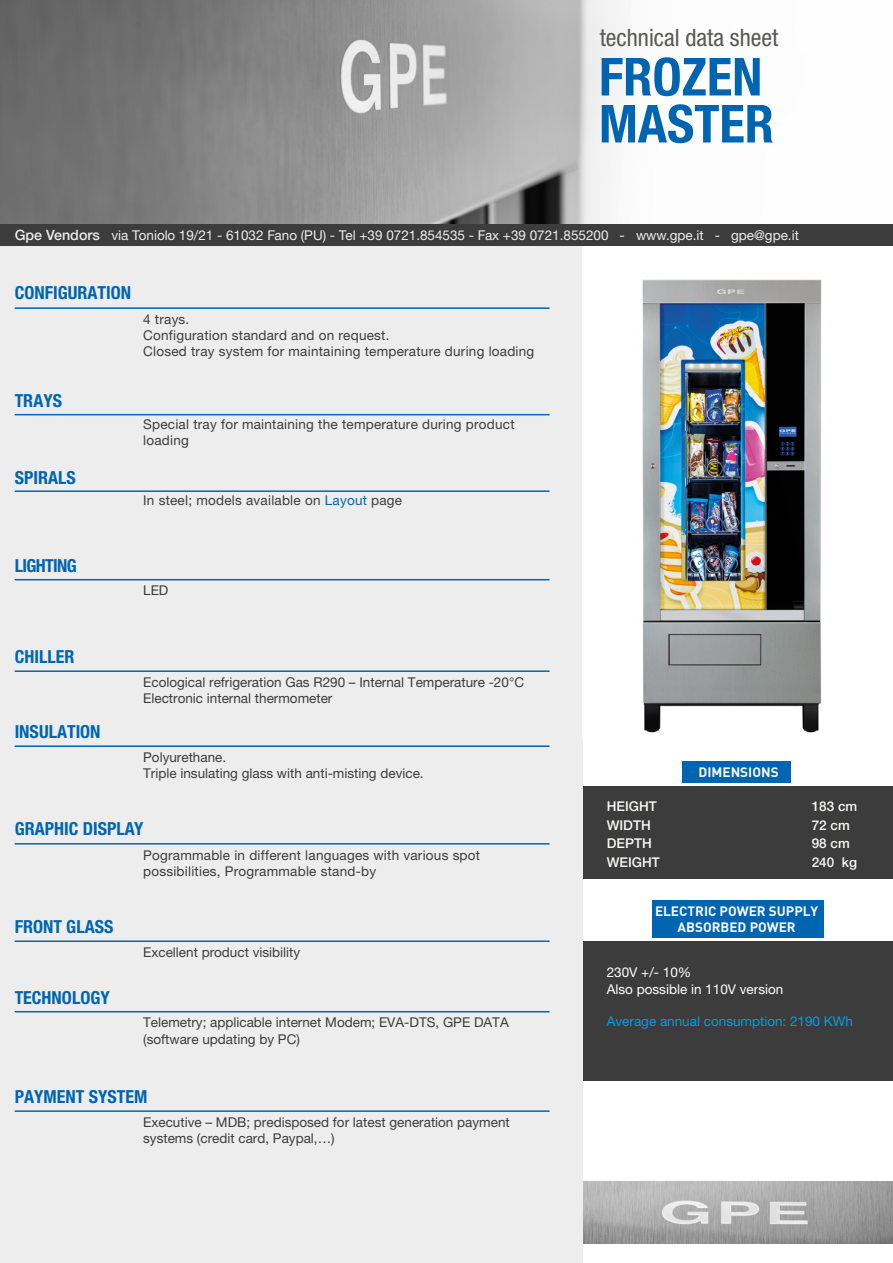
<style>
.page{position:relative;width:893px;height:1263px;background:#fff}
.page>*{position:absolute;margin:0;border:0;box-sizing:border-box;transform-origin:0 0}
.t1{font:700 condensed 52.5px "Helvetica Neue";color:#0065b0}
.t2{font:condensed 24px "Helvetica Neue";color:#585857}
.t3{font:700 condensed 18px "Helvetica Neue";color:#0065b0}
.t4{font:700 condensed 18px "Helvetica Neue";letter-spacing:-.035em;color:#0065b0}
.t5{font:13.5px/16.2px "Helvetica Neue";color:#3d3c3c}
.t6{font:13.5px/16.2px "Helvetica Neue";letter-spacing:.02em;color:#3d3c3c}
.t7{font:13.5px "Helvetica Neue";color:#ededed}
.t8{font:700 13.5px/16.2px "DIN";color:#f7f7f6;text-align:center}
.t9{font:500 13.5px/18.5px "Helvetica Neue";color:#f7f7f6}
.t10{font:13.5px/16.2px "Helvetica Neue";color:#fff}
.t11{font:13.5px "Helvetica Neue";color:#009fe3}
.s1{font-weight:500;font-size:14.25px}
.s2{color:#0065b0}
</style>
<div class="page">
<img style="left:0;top:0;width:893px;height:225px">
<div style="left:652px;top:900px;width:172px;height:38px;background:#0065b0"></div>
<div style="left:683px;top:761px;width:108px;height:21px;background:#0065b0"></div>
<div style="left:0;top:225px;width:893px;height:21px;background:#3d3c3c"></div>
<img style="left:582px;top:1181px;width:311px;height:62px">
<div style="left:564px;top:787px;width:329px;height:91px;background:#3d3c3c"></div>
<div style="left:564px;top:941px;width:329px;height:139px;background:#3d3c3c"></div>
<div style="left:0;top:246px;width:582px;height:1017px;background:#ededed"></div>
<img style="left:642px;top:279px;width:180px;height:454px">
<hr style="left:15px;top:843px;width:535px;height:1px;background:#0065b0">
<hr style="left:15px;top:307px;width:535px;height:2px;background:#0065b0">
<hr style="left:15px;top:414px;width:535px;height:1px;background:#0065b0">
<hr style="left:15px;top:490px;width:535px;height:2px;background:#0065b0">
<hr style="left:15px;top:579px;width:535px;height:1px;background:#0065b0">
<hr style="left:15px;top:670px;width:535px;height:2px;background:#0065b0">
<hr style="left:15px;top:745px;width:535px;height:2px;background:#0065b0">
<hr style="left:15px;top:940px;width:535px;height:2px;background:#0065b0">
<hr style="left:15px;top:1011px;width:535px;height:1px;background:#0065b0">
<hr style="left:15px;top:1110px;width:535px;height:2px;background:#0065b0">
<h2 class="t2" style="left:600px;top:23px;width:180px">technical data sheet</h2>
<h1 class="t1" style="left:599px;top:45px;width:165px">FROZEN</h1>
<h1 class="t1" style="left:599px;top:92px;width:176px">MASTER</h1>
<p class="t7" style="left:15px;top:227px;width:786px"><span class="s1">Gpe Vendors</span> via Toniolo 19/21 - 61032 Fano (PU) - Tel +39 0721.854535 - Fax +39 0721.855200 - www.gpe.it - gpe@gpe.it</p>
<h3 class="t3" style="left:15px;top:282px;width:118px">CONFIGURATION</h3>
<p class="t6" style="left:143px;top:311px;width:393px">4 trays.<br>Configuration standard and on request.<br>Closed tray system for maintaining temperature during loading</p>
<h3 class="t3" style="left:15px;top:390px;width:49px">TRAYS</h3>
<h3 class="t3" style="left:15px;top:466px;width:63px">SPIRALS</h3>
<p class="t6" style="left:143px;top:416px;width:373px">Special tray for maintaining the temperature during product loading</p>
<p class="t6" style="left:143px;top:492px;width:261px">In steel; models available on <span class="s2">Layout</span> page</p>
<h3 class="t4" style="left:15px;top:555px;width:64px">LIGHTING</h3>
<p class="t5" style="left:143px;top:582px;width:27px">LED</p>
<h3 class="t3" style="left:15px;top:646px;width:61px">CHILLER</h3>
<h3 class="t3" style="left:15px;top:721px;width:87px">INSULATION</h3>
<p class="t5" style="left:143px;top:674px;width:382px">Ecological refrigeration Gas R290 – Internal Temperature -20°C<br>Electronic internal thermometer</p>
<p class="t5" style="left:143px;top:749px;width:282px">Polyurethane.<br>Triple insulating glass with anti-misting device.</p>
<h3 class="t3" style="left:15px;top:817px;width:130px">GRAPHIC DISPLAY</h3>
<h3 class="t3" style="left:15px;top:916px;width:100px">FRONT GLASS</h3>
<h3 class="t3" style="left:15px;top:987px;width:97px">TECHNOLOGY</h3>
<p class="t6" style="left:143px;top:846px;width:338px">Pogrammable in different languages with various spot possibilities, Programmable stand-by</p>
<p class="t5" style="left:143px;top:944px;width:159px">Excellent product visibility</p>
<p class="t5" style="left:143px;top:1014px;width:367px">Telemetry; applicable internet Modem; EVA-DTS, GPE DATA (software updating by PC)</p>
<h3 class="t3" style="left:15px;top:1086px;width:134px">PAYMENT SYSTEM</h3>
<p class="t5" style="left:143px;top:1114px;width:368px">Executive – MDB; predisposed for latest generation payment systems (credit card, Paypal,…)</p>
<p class="t9" style="left:607px;top:797px;width:55px">HEIGHT<br>WIDTH<br>DEPTH<br>WEIGHT</p>
<p class="t8" style="left:699px;top:763px;width:82px">DIMENSIONS</p>
<p class="t9" style="left:812px;top:797px;width:47px">183 cm<br>72 cm<br>98 cm<br>240 kg</p>
<p class="t8" style="left:655px;top:902px;width:165px">ELECTRIC POWER SUPPLY<br>ABSORBED POWER</p>
<p class="t10" style="left:607px;top:964px;width:178px">230V +/- 10%<br>Also possible in 110V version</p>
<p class="t11" style="left:607px;top:1013px;width:248px">Average annual consumption: 2190 KWh</p>
</div>
